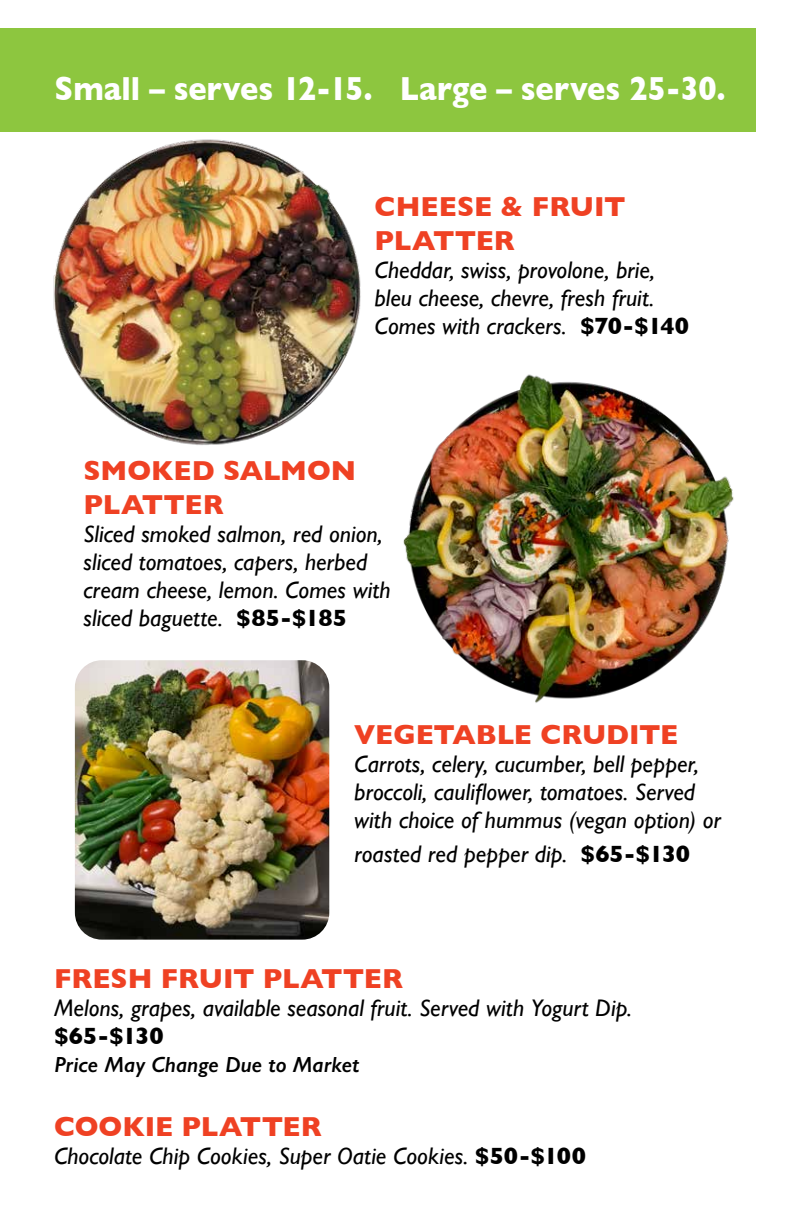
<style>
.page{position:relative;width:792px;height:1224px;background:#fff}
.page>*{position:absolute;margin:0;border:0;box-sizing:border-box;transform-origin:0 0}
.t1{font:700 34px "Gill Sans";color:#fff;scale:.9 1}
.t2{font:700 28px/33.6px "Gill Sans";color:#ef4123}
.t3{font:italic 24px/28px "Gill Sans";color:#000}
.t4{font:700 24px "Gill Sans";color:#000}
.t5{font:italic 600 22px "Gill Sans";color:#000}
.s1{font-weight:700;font-style:normal}
</style>
<div class="page">
<div style="left:0;top:28px;width:756px;height:103px;background:#8dc63f"></div>
<img style="left:53px;top:139px;width:308px;height:306px">
<img style="left:403px;top:374px;width:331px;height:329px">
<img style="left:75px;top:660px;width:254px;height:280px">
<h1 class="t1" style="left:55px;top:61px;width:747px">Small – serves 12-15. Large – serves 25-30.</h1>
<p class="t2" style="left:375px;top:189px;width:253px">CHEESE &amp; FRUIT<br>PLATTER</p>
<p class="t3" style="left:375px;top:256px;width:316px">Cheddar, swiss, provolone, brie, bleu cheese, chevre, fresh fruit.<br>Comes with crackers. <span class="s1">$70-$140</span></p>
<p class="t2" style="left:84px;top:453px;width:274px">SMOKED SALMON<br>PLATTER</p>
<p class="t3" style="left:84px;top:520px;width:309px">Sliced smoked salmon, red onion, sliced tomatoes, capers, herbed cream cheese, lemon. Comes with sliced baguette. <span class="s1">$85-$185</span></p>
<p class="t2" style="left:354px;top:717px;width:326px">VEGETABLE CRUDITE</p>
<p class="t3" style="left:354px;top:750px;width:368px">Carrots, celery, cucumber, bell pepper, broccoli, cauliflower, tomatoes. Served with choice of hummus (vegan option) or</p>
<p class="t3" style="left:354px;top:840px;width:337px">roasted red pepper dip. <span class="s1">$65-$130</span></p>
<p class="t2" style="left:54px;top:961px;width:351px">FRESH FRUIT PLATTER</p>
<p class="t3" style="left:54px;top:993px;width:580px">Melons, grapes, available seasonal fruit. Served with Yogurt Dip.</p>
<p class="t4" style="left:54px;top:1016px;width:111px">$65-$130</p>
<p class="t5" style="left:54px;top:1051px;width:307px">Price May Change Due to Market</p>
<p class="t2" style="left:54px;top:1109px;width:269px">COOKIE PLATTER</p>
<p class="t3" style="left:54px;top:1142px;width:533px">Chocolate Chip Cookies, Super Oatie Cookies. <span class="s1">$50-$100</span></p>
</div>
